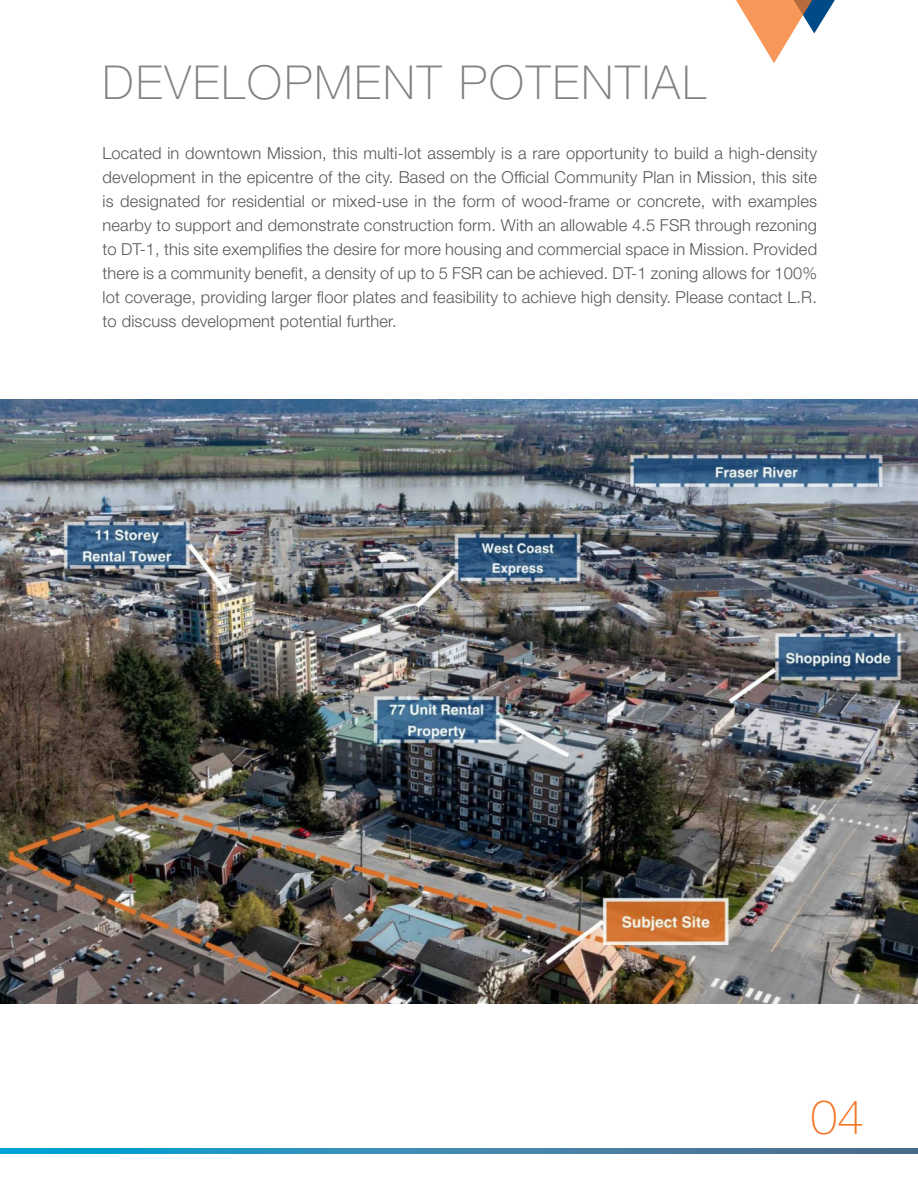
<style>
.page{position:relative;width:918px;height:1188px;background:#fff}
.page>*{position:absolute;margin:0;border:0;box-sizing:border-box;transform-origin:0 0}
.t1{font:100 47.7px "Helvetica Neue LT Std";color:#f57523}
.Subhead{font:100 46.8px "Helvetica Neue LT Std";letter-spacing:.05em;color:#808285}
.text_footer{font:300 16.5px/24px "Helvetica Neue LT Std";letter-spacing:.01em;color:#57585a;text-align:justify}
</style>
<div class="page">
<svg style="left:736px;top:0;width:99px;height:63px"></svg>
<svg style="left:0;top:1148px;width:918px;height:5px;background:#3488b0"></svg>
<img style="left:0;top:400px;width:918px;height:603px">
<p class="Subhead" style="left:103px;top:56px;width:605px">DEVELOPMENT POTENTIAL</p>
<p class="text_footer" style="left:103px;top:141px;width:716px">Located in downtown Mission, this multi-lot assembly is a rare opportunity to build a high-density development in the epicentre of the city. Based on the Official Community Plan in Mission, this site is designated for residential or mixed-use in the form of wood-frame or concrete, with examples nearby to support and demonstrate construction form. With an allowable 4.5 FSR through rezoning to DT-1, this site exemplifies the desire for more housing and commercial space in Mission. Provided there is a community benefit, a density of up to 5 FSR can be achieved. DT-1 zoning allows for 100% lot coverage, providing larger floor plates and feasibility to achieve high density. Please contact L.R. to discuss development potential further.</p>
<p class="t1" style="left:811px;top:1090px;width:55px">04</p>
</div>
